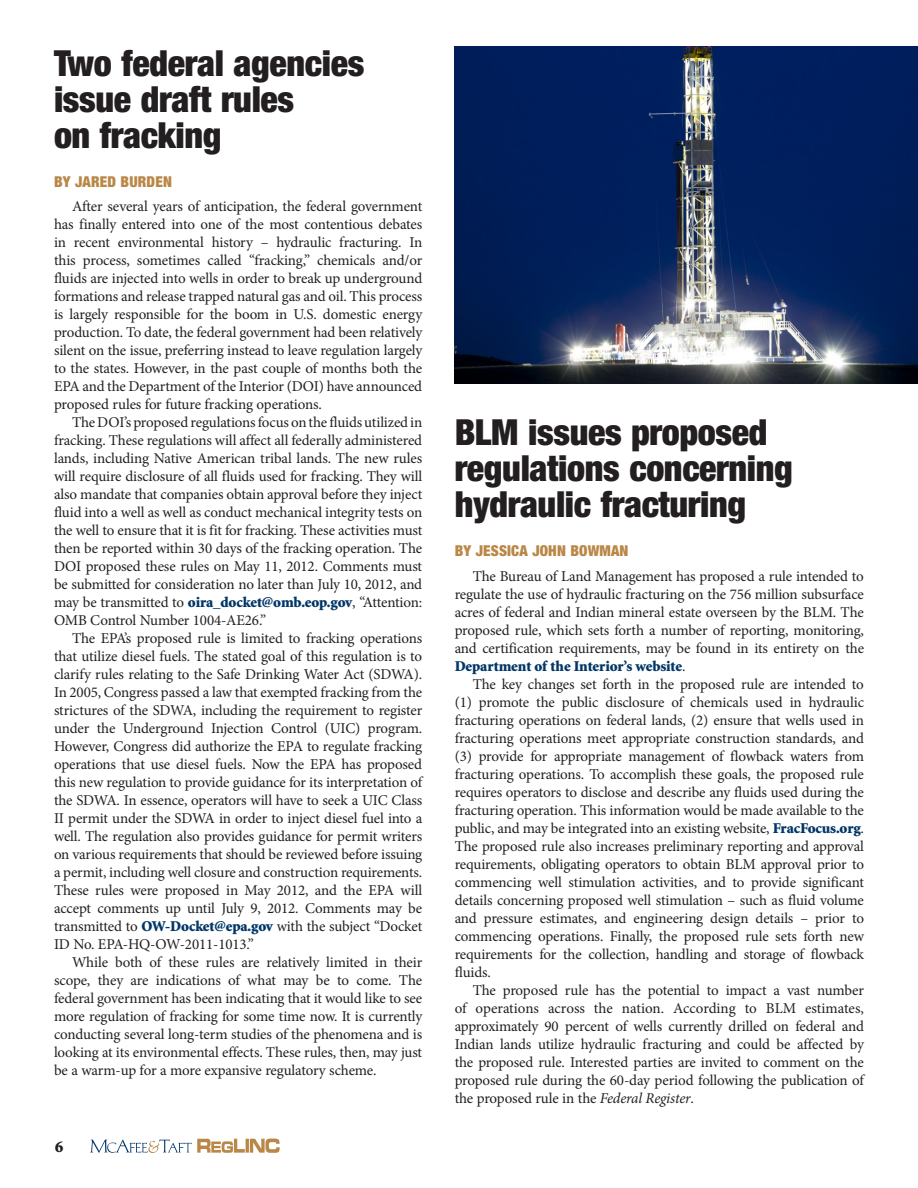
<style>
.page{position:relative;width:918px;height:1188px;background:#fff}
.page>*{position:absolute;margin:0;border:0;box-sizing:border-box;transform-origin:0 0}
.HEADLINE{font:900 condensed 36px/36px "Helvetica Neue";letter-spacing:-.01em;color:#231f20}
.t1{font:900 16.5px "Minion Std";color:#231f20}
.Body_text{font:15px/18px "Minion Pro";letter-spacing:-.01em;color:#231f20;text-align:justify}
.Byline{font:900 condensed 15px "Helvetica Neue";letter-spacing:.01em;color:#b98747}
.s1{font-family:"Minion Std";font-weight:900;color:#003667}
.s2{font-style:italic}
</style>
<div class="page">
<svg style="left:90px;top:1139px;width:190px;height:14px"></svg>
<img style="left:455px;top:46px;width:463px;height:337px">
<p class="HEADLINE" style="left:54px;top:44px;width:312px">Two federal agencies issue draft rules<br>on fracking</p>
<p class="Byline" style="left:54px;top:172px;width:119px">BY JARED BURDEN</p>
<p class="Body_text" style="left:54px;top:198px;width:370px;text-indent:18px">After several years of anticipation, the federal government has finally entered into one of the most contentious debates in recent environmental history – hydraulic fracturing. In this process, sometimes called “fracking,” chemicals and/or fluids are injected into wells in order to break up underground formations and release trapped natural gas and oil. This process is largely responsible for the boom in U.S. domestic energy production. To date, the federal government had been relatively silent on the issue, preferring instead to leave regulation largely to the states. However, in the past couple of months both the EPA and the Department of the Interior (DOI) have announced proposed rules for future fracking operations.</p>
<p class="Body_text" style="left:54px;top:414px;width:370px;text-indent:18px">The DOI’s proposed regulations focus on the fluids utilized in fracking. These regulations will affect all federally administered lands, including Native American tribal lands. The new rules will require disclosure of all fluids used for fracking. They will also mandate that companies obtain approval before they inject fluid into a well as well as conduct mechanical integrity tests on the well to ensure that it is fit for fracking. These activities must then be reported within 30 days of the fracking operation. The DOI proposed these rules on May 11, 2012. Comments must be submitted for consideration no later than July 10, 2012, and may be transmitted to <span class="s1">oira_docket@omb.eop.gov</span>, “Attention:<br>OMB Control Number 1004-AE26.”</p>
<p class="Body_text" style="left:54px;top:630px;width:370px;text-indent:18px">The EPA’s proposed rule is limited to fracking operations that utilize diesel fuels. The stated goal of this regulation is to clarify rules relating to the Safe Drinking Water Act (SDWA).<br>In 2005, Congress passed a law that exempted fracking from the strictures of the SDWA, including the requirement to register under the Underground Injection Control (UIC) program.<br>However, Congress did authorize the EPA to regulate fracking operations that use diesel fuels. Now the EPA has proposed this new regulation to provide guidance for its interpretation of the SDWA. In essence, operators will have to seek a UIC Class II permit under the SDWA in order to inject diesel fuel into a well. The regulation also provides guidance for permit writers on various requirements that should be reviewed before issuing a permit, including well closure and construction requirements.<br>These rules were proposed in May 2012, and the EPA will accept comments up until July 9, 2012. Comments may be transmitted to <span class="s1">OW-Docket@epa.gov</span> with the subject “Docket ID No. EPA-HQ-OW-2011-1013.”</p>
<p class="Body_text" style="left:54px;top:954px;width:370px;text-indent:18px">While both of these rules are relatively limited in their scope, they are indications of what may be to come. The federal government has been indicating that it would like to see more regulation of fracking for some time now. It is currently conducting several long-term studies of the phenomena and is looking at its environmental effects. These rules, then, may just be a warm-up for a more expansive regulatory scheme.</p>
<p class="t1" style="left:55px;top:1138px;width:10px">6</p>
<p class="HEADLINE" style="left:455px;top:414px;width:340px">BLM issues proposed regulations concerning hydraulic fracturing</p>
<p class="Byline" style="left:455px;top:541px;width:175px">BY JESSICA JOHN BOWMAN</p>
<p class="Body_text" style="left:455px;top:567px;width:411px;text-indent:18px">The Bureau of Land Management has proposed a rule intended to regulate the use of hydraulic fracturing on the 756 million subsurface acres of federal and Indian mineral estate overseen by the BLM. The proposed rule, which sets forth a number of reporting, monitoring, and certification requirements, may be found in its entirety on the <span class="s1">Department of the Interior’s website</span>.</p>
<p class="Body_text" style="left:455px;top:675px;width:411px;text-indent:18px">The key changes set forth in the proposed rule are intended to (1) promote the public disclosure of chemicals used in hydraulic fracturing operations on federal lands, (2) ensure that wells used in fracturing operations meet appropriate construction standards, and (3) provide for appropriate management of flowback waters from fracturing operations. To accomplish these goals, the proposed rule requires operators to disclose and describe any fluids used during the fracturing operation. This information would be made available to the public, and may be integrated into an existing website, <span class="s1">FracFocus.org</span>.<br>The proposed rule also increases preliminary reporting and approval requirements, obligating operators to obtain BLM approval prior to commencing well stimulation activities, and to provide significant details concerning proposed well stimulation – such as fluid volume and pressure estimates, and engineering design details – prior to commencing operations. Finally, the proposed rule sets forth new requirements for the collection, handling and storage of flowback fluids.</p>
<p class="Body_text" style="left:455px;top:981px;width:411px;text-indent:18px">The proposed rule has the potential to impact a vast number of operations across the nation. According to BLM estimates, approximately 90 percent of wells currently drilled on federal and Indian lands utilize hydraulic fracturing and could be affected by the proposed rule. Interested parties are invited to comment on the proposed rule during the 60-day period following the publication of the proposed rule in the <span class="s2">Federal Register</span>.</p>
</div>
